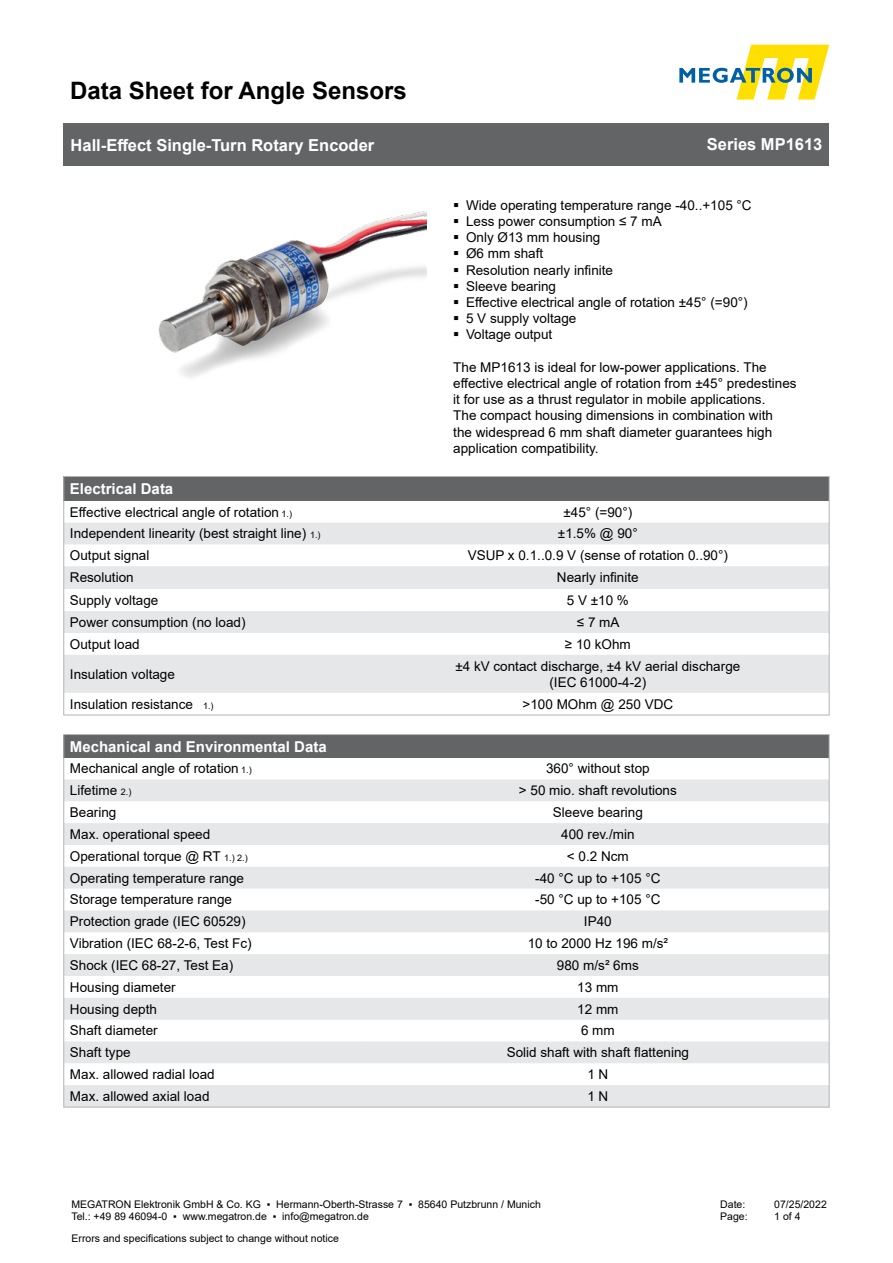
<style>
.page{position:relative;width:893px;height:1263px;background:#fff}
.page>*{position:absolute;margin:0;border:0;box-sizing:border-box;transform-origin:0 0}
.t1{font:700 24px "Arial";color:#000}
.t2{font:700 16.5px "Arial";color:#fff}
.t3{font:700 15px "Arial";color:#fff}
.t4{font:13.5px/16.2px "Arial";color:#000}
.t5{font:10.5px/12.6px "Arial";color:#000}
.s1{font-size:9px}
</style>
<div class="page">
<svg style="left:679px;top:45px;width:150px;height:55px"></svg>
<div style="left:64px;top:123px;width:765px;height:43px;background:#636466"></div>
<div style="left:64px;top:477px;width:765px;height:24px;background:#636466"></div>
<svg style="left:66px;top:523px;width:761px;height:170px;fill:#e6e7e8"></svg>
<div style="left:64px;top:476px;width:765px;height:239px;border:1px solid #b1b4b6"></div>
<div style="left:64px;top:735px;width:765px;height:23px;background:#636466"></div>
<svg style="left:66px;top:779px;width:761px;height:326px;fill:#e6e7e8"></svg>
<img style="left:158px;top:211px;width:268px;height:167px">
<h1 class="t1" style="left:70px;top:73px;width:338px">Data Sheet for Angle Sensors</h1>
<p class="t2" style="left:71px;top:133px;width:305px">Hall-Effect Single-Turn Rotary Encoder</p>
<p class="t2" style="left:707px;top:133px;width:117px">Series MP1613</p>
<p class="t4" style="left:466px;top:197px;width:287px">Wide operating temperature range -40..+105 °C<br>Less power consumption ≤ 7 mA<br>Only Ø13 mm housing<br>Ø6 mm shaft<br>Resolution nearly infinite<br>Sleeve bearing<br>Effective electrical angle of rotation ±45° (=90°)<br>5 V supply voltage<br>Voltage output</p>
<p class="t4" style="left:453px;top:359px;width:345px">The MP1613 is ideal for low-power applications. The effective electrical angle of rotation from ±45° predestines it for use as a thrust regulator in mobile applications.<br>The compact housing dimensions in combination with<br>the widespread 6 mm shaft diameter guarantees high application compatibility.</p>
<p class="t3" style="left:70px;top:478px;width:105px">Electrical Data</p>
<p class="t4" style="left:70px;top:504px;width:224px">Effective electrical angle of rotation <span class="s1">1.)</span></p>
<p class="t4" style="left:563px;top:504px;width:70px">±45° (=90°)</p>
<p class="t4" style="left:70px;top:525px;width:252px">Independent linearity (best straight line) <span class="s1">1.)</span></p>
<p class="t4" style="left:558px;top:525px;width:81px">±1.5% @ 90°</p>
<p class="t4" style="left:70px;top:547px;width:81px">Output signal</p>
<p class="t4" style="left:468px;top:547px;width:262px">VSUP x 0.1..0.9 V (sense of rotation 0..90°)</p>
<p class="t4" style="left:70px;top:569px;width:65px">Resolution</p>
<p class="t4" style="left:557px;top:569px;width:83px">Nearly infinite</p>
<p class="t4" style="left:70px;top:592px;width:90px">Supply voltage</p>
<p class="t4" style="left:567px;top:592px;width:64px">5 V ±10 %</p>
<p class="t4" style="left:70px;top:614px;width:177px">Power consumption (no load)</p>
<p class="t4" style="left:577px;top:614px;width:44px">≤ 7 mA</p>
<p class="t4" style="left:70px;top:636px;width:71px">Output load</p>
<p class="t4" style="left:565px;top:636px;width:67px">≥ 10 kOhm</p>
<p class="t4" style="left:70px;top:666px;width:107px">Insulation voltage</p>
<p class="t4" style="left:455px;top:658px;width:286px;text-align:center">±4 kV contact discharge, ±4 kV aerial discharge (IEC 61000-4-2)</p>
<p class="t4" style="left:70px;top:696px;width:145px">Insulation resistance <span class="s1">1.)</span></p>
<p class="t4" style="left:522px;top:696px;width:152px">&gt;100 MOhm @ 250 VDC</p>
<p class="t3" style="left:70px;top:736px;width:258px">Mechanical and Environmental Data</p>
<p class="t4" style="left:70px;top:760px;width:183px">Mechanical angle of rotation <span class="s1">1.)</span></p>
<p class="t4" style="left:546px;top:760px;width:105px">360° without stop</p>
<p class="t4" style="left:70px;top:782px;width:63px">Lifetime <span class="s1">2.)</span></p>
<p class="t4" style="left:519px;top:782px;width:159px">&gt; 50 mio. shaft revolutions</p>
<p class="t4" style="left:70px;top:804px;width:48px">Bearing</p>
<p class="t4" style="left:553px;top:804px;width:92px">Sleeve bearing</p>
<p class="t4" style="left:70px;top:826px;width:142px">Max. operational speed</p>
<p class="t4" style="left:561px;top:826px;width:75px">400 rev./min</p>
<p class="t4" style="left:70px;top:848px;width:179px">Operational torque @ RT <span class="s1">1.) 2.)</span></p>
<p class="t4" style="left:567px;top:848px;width:63px">&lt; 0.2 Ncm</p>
<p class="t4" style="left:70px;top:870px;width:176px">Operating temperature range</p>
<p class="t4" style="left:535px;top:870px;width:127px">-40 °C up to +105 °C</p>
<p class="t4" style="left:70px;top:891px;width:164px">Storage temperature range</p>
<p class="t4" style="left:535px;top:891px;width:127px">-50 °C up to +105 °C</p>
<p class="t4" style="left:70px;top:913px;width:177px">Protection grade (IEC 60529)</p>
<p class="t4" style="left:584px;top:913px;width:29px">IP40</p>
<p class="t4" style="left:70px;top:935px;width:183px">Vibration (IEC 68-2-6, Test Fc)</p>
<p class="t4" style="left:528px;top:935px;width:142px">10 to 2000 Hz 196 m/s²</p>
<p class="t4" style="left:70px;top:957px;width:165px">Shock (IEC 68-27, Test Ea)</p>
<p class="t4" style="left:557px;top:957px;width:83px">980 m/s² 6ms</p>
<p class="t4" style="left:70px;top:979px;width:107px">Housing diameter</p>
<p class="t4" style="left:577px;top:979px;width:43px">13 mm</p>
<p class="t4" style="left:70px;top:1001px;width:89px">Housing depth</p>
<p class="t4" style="left:577px;top:1001px;width:43px">12 mm</p>
<p class="t4" style="left:70px;top:1022px;width:89px">Shaft diameter</p>
<p class="t4" style="left:581px;top:1022px;width:35px">6 mm</p>
<p class="t4" style="left:70px;top:1044px;width:62px">Shaft type</p>
<p class="t4" style="left:507px;top:1044px;width:184px">Solid shaft with shaft flattening</p>
<p class="t4" style="left:70px;top:1066px;width:146px">Max. allowed radial load</p>
<p class="t4" style="left:587px;top:1066px;width:23px">1 N</p>
<p class="t4" style="left:70px;top:1088px;width:141px">Max. allowed axial load</p>
<p class="t4" style="left:587px;top:1088px;width:23px">1 N</p>
<p class="t5" style="left:71px;top:1198px;width:471px">MEGATRON Elektronik GmbH &amp; Co. KG ▪ Hermann-Oberth-Strasse 7 ▪ 85640 Putzbrunn / Munich<br>Tel.: +49 89 46094-0 ▪ www.megatron.de ▪ info@megatron.de</p>
<p class="t5" style="left:720px;top:1198px;width:27px">Date:</p>
<p class="t5" style="left:774px;top:1198px;width:54px">07/25/2022</p>
<p class="t5" style="left:720px;top:1210px;width:29px">Page:</p>
<p class="t5" style="left:774px;top:1210px;width:28px">1 of 4</p>
<p class="t5" style="left:72px;top:1232px;width:269px">Errors and specifications subject to change without notice</p>
</div>
